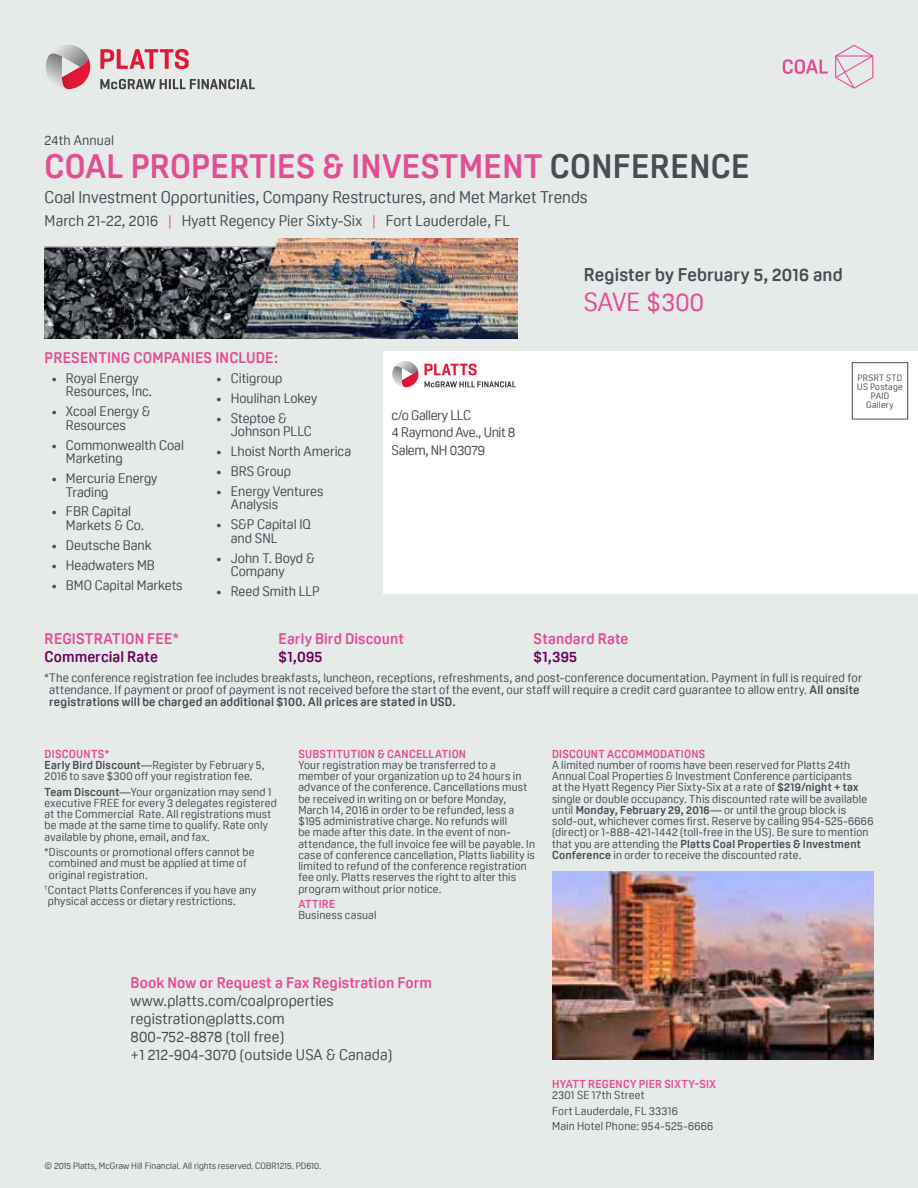
<style>
.page{position:relative;width:918px;height:1188px;background:#e6eae8}
.page>*{position:absolute;margin:0;border:0;box-sizing:border-box;transform-origin:0 0}
.t1{font:700 33px "Platts Oscine";letter-spacing:.01em;color:#e44c96}
.t2{font:25.5px "Platts Oscine";letter-spacing:.01em;color:#e44c96}
.t3{font:700 18px "Platts Oscine";letter-spacing:.01em;color:#474c55}
.t4{font:16.5px "Platts Oscine";color:#474c55}
.t5{font:15px/18px "Platts Oscine";letter-spacing:.01em;color:#474c55}
.t6{font:700 15px "Platts Oscine";letter-spacing:.01em;color:#e44c96}
.t7{font:700 15px "Platts Oscine";letter-spacing:.005em;color:#6a035c}
.t8{font:13.5px/13.5px "Platts Oscine";color:#474c55}
.t9{font:13.5px/16.5px "Platts Oscine";letter-spacing:-.025em;color:#474c55}
.t10{font:12px/12px "Platts Oscine";letter-spacing:.015em;color:#474c55}
.t11{font:11.25px/11.2px "Platts Oscine";letter-spacing:.015em;color:#474c55}
.t12{font:700 11.25px "Platts Oscine";letter-spacing:.02em;color:#e44c96}
.t13{font:9px "Platts Oscine";color:#474c55}
.t14{font:9px/9px "Platts Oscine";letter-spacing:.03em;color:#474c55;text-align:center}
.s1{color:#474c55}
.s2{color:#e44c96}
.s3{font-weight:700}
.s4{font-weight:700;color:#e44c96}
</style>
<div class="page">
<svg style="left:45px;top:45px;width:46px;height:44px"></svg>
<svg style="left:100px;top:49px;width:89px;height:20px"></svg>
<svg style="left:100px;top:79px;width:155px;height:10px"></svg>
<svg style="left:835px;top:45px;width:38px;height:44px"></svg>
<svg style="left:783px;top:59px;width:45px;height:15px"></svg>
<img style="left:552px;top:871px;width:321px;height:189px">
<img style="left:45px;top:238px;width:473px;height:101px">
<div style="left:383px;top:351px;width:535px;height:243px;background:#fff"></div>
<svg style="left:392px;top:361px;width:27px;height:26px"></svg>
<svg style="left:425px;top:364px;width:52px;height:11px"></svg>
<svg style="left:425px;top:381px;width:91px;height:6px"></svg>
<div style="left:852px;top:362px;width:56px;height:57px;border:1px solid #474c55"></div>
<p class="t8" style="left:45px;top:133px;width:71px">24th Annual</p>
<h1 class="t1" style="left:45px;top:148px;width:707px">COAL PROPERTIES &amp; INVESTMENT <span class="s1">CONFERENCE</span></h1>
<h3 class="t4" style="left:45px;top:188px;width:545px">Coal Investment Opportunities, Company Restructures, and Met Market Trends</h3>
<h3 class="t5" style="left:45px;top:212px;width:467px">March 21-22, 2016 <span class="s2">|</span> Hyatt Regency Pier Sixty-Six <span class="s2">|</span> Fort Lauderdale, FL</h3>
<h3 class="t6" style="left:45px;top:349px;width:235px">PRESENTING COMPANIES INCLUDE:</h3>
<p class="t8" style="left:66px;top:372px;width:88px;text-indent:-15px">• Royal Energy<br>Resources, Inc.</p>
<p class="t8" style="left:66px;top:405px;width:86px;text-indent:-15px">• Xcoal Energy &amp;<br>Resources</p>
<p class="t8" style="left:66px;top:438px;width:120px;text-indent:-15px">• Commonwealth Coal<br>Marketing</p>
<p class="t8" style="left:66px;top:472px;width:93px;text-indent:-15px">• Mercuria Energy<br>Trading</p>
<p class="t8" style="left:66px;top:505px;width:80px;text-indent:-15px">• FBR Capital<br>Markets &amp; Co.</p>
<p class="t8" style="left:51px;top:538px;width:102px">• Deutsche Bank</p>
<p class="t8" style="left:51px;top:558px;width:105px">• Headwaters MB</p>
<p class="t8" style="left:51px;top:578px;width:133px">• BMO Capital Markets</p>
<p class="t8" style="left:216px;top:372px;width:68px">• Citigroup</p>
<p class="t8" style="left:216px;top:391px;width:103px">• Houlihan Lokey</p>
<p class="t8" style="left:231px;top:411px;width:83px;text-indent:-15px">• Steptoe &amp;<br>Johnson PLLC</p>
<p class="t8" style="left:216px;top:445px;width:137px">• Lhoist North America</p>
<p class="t8" style="left:216px;top:465px;width:77px">• BRS Group</p>
<p class="t8" style="left:231px;top:484px;width:94px;text-indent:-15px">• Energy Ventures<br>Analysis</p>
<p class="t8" style="left:231px;top:518px;width:82px;text-indent:-15px">• S&amp;P Capital IQ and SNL</p>
<p class="t8" style="left:231px;top:551px;width:86px;text-indent:-15px">• John T. Boyd &amp;<br>Company</p>
<p class="t8" style="left:216px;top:585px;width:105px">• Reed Smith LLP</p>
<p class="t9" style="left:392px;top:407px;width:125px">c/o Gallery LLC<br>4 Raymond Ave., Unit 8</p>
<p class="t8" style="left:392px;top:443px;width:95px">Salem, NH 03079</p>
<h3 class="t3" style="left:584px;top:264px;width:260px">Register by February 5, 2016 and</h3>
<h2 class="t2" style="left:584px;top:288px;width:121px">SAVE $300</h2>
<p class="t14" style="left:857px;top:373px;width:47px">PRSRT STD<br>US Postage<br>PAID<br>Gallery</p>
<h3 class="t6" style="left:45px;top:630px;width:135px">REGISTRATION FEE*</h3>
<h3 class="t6" style="left:279px;top:630px;width:127px">Early Bird Discount</h3>
<h3 class="t6" style="left:534px;top:630px;width:96px">Standard Rate</h3>
<h3 class="t7" style="left:45px;top:648px;width:115px">Commercial Rate</h3>
<h3 class="t7" style="left:279px;top:648px;width:46px">$1,095</h3>
<h3 class="t7" style="left:534px;top:648px;width:45px">$1,395</h3>
<p class="t10" style="left:49px;top:672px;width:814px;text-indent:-5px">*The conference registration fee includes breakfasts, luncheon, receptions, refreshments, and post-conference documentation. Payment in full is required for attendance. If payment or proof of payment is not received before the start of the event, our staff will require a credit card guarantee to allow entry. <span class="s3">All onsite registrations will be charged an additional $100. All prices are stated in USD.</span></p>
<p class="t11" style="left:45px;top:748px;width:221px"><span class="s4">DISCOUNTS*<br></span><span class="s3">Early Bird Discount</span>—Register by February 5,<br>2016 to save $300 off your registration fee.</p>
<p class="t11" style="left:45px;top:786px;width:234px"><span class="s3">Team Discount</span>—Your organization may send 1 executive FREE for every 3 delegates registered at the Commercial Rate. All registrations must be made at the same time to qualify. Rate only available by phone, email, and fax.</p>
<p class="t11" style="left:49px;top:847px;width:207px;text-indent:-4px">*Discounts or promotional offers cannot be combined and must be applied at time of original registration.</p>
<p class="t11" style="left:45px;top:885px;width:213px"><sup>†</sup>Contact Platts Conferences if you have any physical access or dietary restrictions.</p>
<p class="t12" style="left:298px;top:747px;width:169px">SUBSTITUTION &amp; CANCELLATION</p>
<p class="t11" style="left:298px;top:759px;width:238px">Your registration may be transferred to a member of your organization up to 24 hours in advance of the conference. Cancellations must be received in writing on or before Monday, March 14, 2016 in order to be refunded, less a $195 administrative charge. No refunds will<br>be made after this date. In the event of non&shy;attendance, the full invoice fee will be payable. In case of conference cancellation, Platts liability is limited to refund of the conference registration fee only. Platts reserves the right to alter this program without prior notice.</p>
<p class="t12" style="left:298px;top:898px;width:39px">ATTIRE</p>
<p class="t11" style="left:298px;top:910px;width:80px">Business casual</p>
<p class="t12" style="left:552px;top:747px;width:155px">DISCOUNT ACCOMMODATIONS</p>
<p class="t11" style="left:552px;top:759px;width:323px">A limited number of rooms have been reserved for Platts 24th Annual Coal Properties &amp; Investment Conference participants<br>at the Hyatt Regency Pier Sixty-Six at a rate of <span class="s3">$219/night + tax </span>single or double occupancy. This discounted rate will be available until <span class="s3">Monday, February 29, 2016</span>— or until the group block is sold-out, whichever comes first. Reserve by calling 954-525-6666 (direct) or 1-888-421-1442 (toll-free in the US). Be sure to mention that you are attending the <span class="s3">Platts Coal Properties &amp; Investment Conference</span> in order to receive the discounted rate.</p>
<h3 class="t6" style="left:131px;top:974px;width:303px">Book Now or Request a Fax Registration Form</h3>
<h3 class="t5" style="left:131px;top:991px;width:263px">www.platts.com/coalproperties registration@platts.com<br>800-752-8878 (toll free)<br>+1 212-904-3070 (outside USA &amp; Canada)</h3>
<p class="t13" style="left:45px;top:1161px;width:278px">© 2015 Platts, McGraw Hill Financial. All rights reserved. COBR1215. PD610.</p>
<p class="t12" style="left:552px;top:1078px;width:165px">HYATT REGENCY PIER SIXTY-SIX</p>
<p class="t11" style="left:552px;top:1088px;width:163px;line-height:15.5px">2301 SE 17th Street<br>Fort Lauderdale, FL 33316<br>Main Hotel Phone: 954-525-6666</p>
</div>
